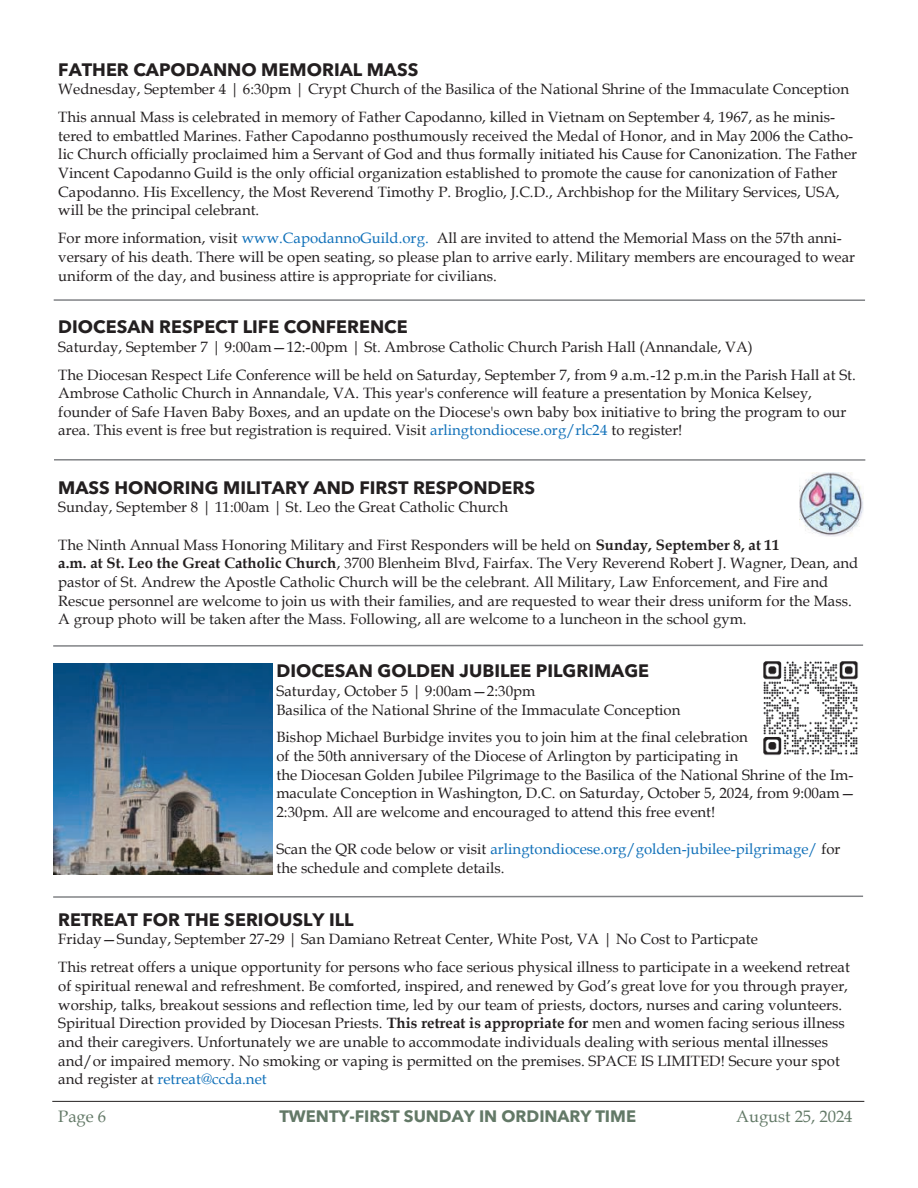
<style>
.page{position:relative;width:918px;height:1188px;background:#fff}
.page>*{position:absolute;margin:0;border:0;box-sizing:border-box;transform-origin:0 0}
.t1{font:700 18px "Avenir Next LT Pro";color:#231f20}
.t2{font:700 16.5px "Avenir Next LT Pro";color:#637967}
.t3{font:16.5px "Book Antiqua";color:#637967}
.t4{font:15px/18.6px "Book Antiqua";color:#231f20}
.s1{color:#1070b9}
.s2{font-weight:700}
</style>
<div class="page">
<hr style="left:52px;top:1101px;width:812px;height:1px;background:#231f20">
<svg style="left:53px;top:644px;width:810px;height:3px"></svg>
<img style="left:54px;top:664px;width:218px;height:210px">
<img style="left:763px;top:661px;width:95px;height:95px">
<hr style="left:54px;top:459px;width:811px;height:2px;background:#818386">
<img style="left:799px;top:473px;width:64px;height:64px">
<hr style="left:54px;top:299px;width:811px;height:2px;background:#818386">
<svg style="left:53px;top:896px;width:810px;height:2px;background:#a9aaac"></svg>
<p class="t1" style="left:58px;top:58px;width:362px">FATHER CAPODANNO MEMORIAL MASS</p>
<p class="t4" style="left:58px;top:75px;width:792px;line-height:27.9px">Wednesday, September 4 | 6:30pm | Crypt Church of the Basilica of the National Shrine of the Immaculate Conception<br>This annual Mass is celebrated in memory of Father Capodanno, killed in Vietnam on September 4, 1967, as he minis-</p>
<p class="t4" style="left:58px;top:127px;width:800px">tered to embattled Marines. Father Capodanno posthumously received the Medal of Honor, and in May 2006 the Catho&shy;lic Church officially proclaimed him a Servant of God and thus formally initiated his Cause for Canonization. The Father Vincent Capodanno Guild is the only official organization established to promote the cause for canonization of Father Capodanno. His Excellency, the Most Reverend Timothy P. Broglio, J.C.D., Archbishop for the Military Services, USA, will be the principal celebrant.</p>
<p class="t4" style="left:58px;top:229px;width:798px">For more information, visit <span class="s1">www.CapodannoGuild.org.</span> All are invited to attend the Memorial Mass on the 57th anni&shy;versary of his death. There will be open seating, so please plan to arrive early. Military members are encouraged to wear uniform of the day, and business attire is appropriate for civilians.</p>
<p class="t1" style="left:58px;top:316px;width:351px">DIOCESAN RESPECT LIFE CONFERENCE</p>
<p class="t4" style="left:58px;top:333px;width:799px;line-height:27.9px">Saturday, September 7 | 9:00am—12:-00pm | St. Ambrose Catholic Church Parish Hall (Annandale, VA)<br>The Diocesan Respect Life Conference will be held on Saturday, September 7, from 9 a.m.-12 p.m.in the Parish Hall at St.</p>
<p class="t4" style="left:58px;top:384px;width:790px">Ambrose Catholic Church in Annandale, VA. This year's conference will feature a presentation by Monica Kelsey, founder of Safe Haven Baby Boxes, and an update on the Diocese's own baby box initiative to bring the program to our area. This event is free but registration is required. Visit <span class="s1">arlingtondiocese.org/rlc24</span> to register!</p>
<p class="t1" style="left:58px;top:477px;width:478px">MASS HONORING MILITARY AND FIRST RESPONDERS</p>
<p class="t4" style="left:58px;top:498px;width:451px">Sunday, September 8 | 11:00am | St. Leo the Great Catholic Church</p>
<p class="t4" style="left:58px;top:536px;width:801px">The Ninth Annual Mass Honoring Military and First Responders will be held on <span class="s2">Sunday, September 8, at 11<br>a.m. at St. Leo the Great Catholic Church</span>, 3700 Blenheim Blvd, Fairfax. The Very Reverend Robert J. Wagner, Dean, and pastor of St. Andrew the Apostle Catholic Church will be the celebrant. All Military, Law Enforcement, and Fire and Rescue personnel are welcome to join us with their families, and are requested to wear their dress uniform for the Mass.<br>A group photo will be taken after the Mass. Following, all are welcome to a luncheon in the school gym.</p>
<p class="t1" style="left:277px;top:660px;width:374px">DIOCESAN GOLDEN JUBILEE PILGRIMAGE</p>
<p class="t4" style="left:277px;top:682px;width:405px">Saturday, October 5 | 9:00am—2:30pm<br>Basilica of the National Shrine of the Immaculate Conception</p>
<p class="t4" style="left:277px;top:728px;width:580px">Bishop Michael Burbidge invites you to join him at the final celebration<br>of the 50th anniversary of the Diocese of Arlington by participating in<br>the Diocesan Golden Jubilee Pilgrimage to the Basilica of the National Shrine of the Im&shy;maculate Conception in Washington, D.C. on Saturday, October 5, 2024, from 9:00am— 2:30pm. All are welcome and encouraged to attend this free event!</p>
<p class="t4" style="left:277px;top:840px;width:565px">Scan the QR code below or visit <span class="s1">arlingtondiocese.org/golden-jubilee-pilgrimage/</span> for the schedule and complete details.</p>
<p class="t1" style="left:58px;top:909px;width:297px">RETREAT FOR THE SERIOUSLY ILL</p>
<p class="t4" style="left:58px;top:926px;width:793px;line-height:27.9px">Friday—Sunday, September 27-29 | San Damiano Retreat Center, White Post, VA | No Cost to Particpate<br>This retreat offers a unique opportunity for persons who face serious physical illness to participate in a weekend retreat</p>
<p class="t4" style="left:58px;top:977px;width:791px">of spiritual renewal and refreshment. Be comforted, inspired, and renewed by God’s great love for you through prayer, worship, talks, breakout sessions and reflection time, led by our team of priests, doctors, nurses and caring volunteers.<br>Spiritual Direction provided by Diocesan Priests. <span class="s2">This retreat is appropriate for</span> men and women facing serious illness and their caregivers. Unfortunately we are unable to accommodate individuals dealing with serious mental illnesses and/or impaired memory. No smoking or vaping is permitted on the premises. SPACE IS LIMITED! Secure your spot and register at <span class="s1">retreat@ccda.net</span></p>
<p class="t3" style="left:58px;top:1107px;width:49px">Page 6</p>
<p class="t2" style="left:279px;top:1106px;width:358px">TWENTY-FIRST SUNDAY IN ORDINARY TIME</p>
<p class="t3" style="left:736px;top:1107px;width:118px">August 25, 2024</p>
</div>
